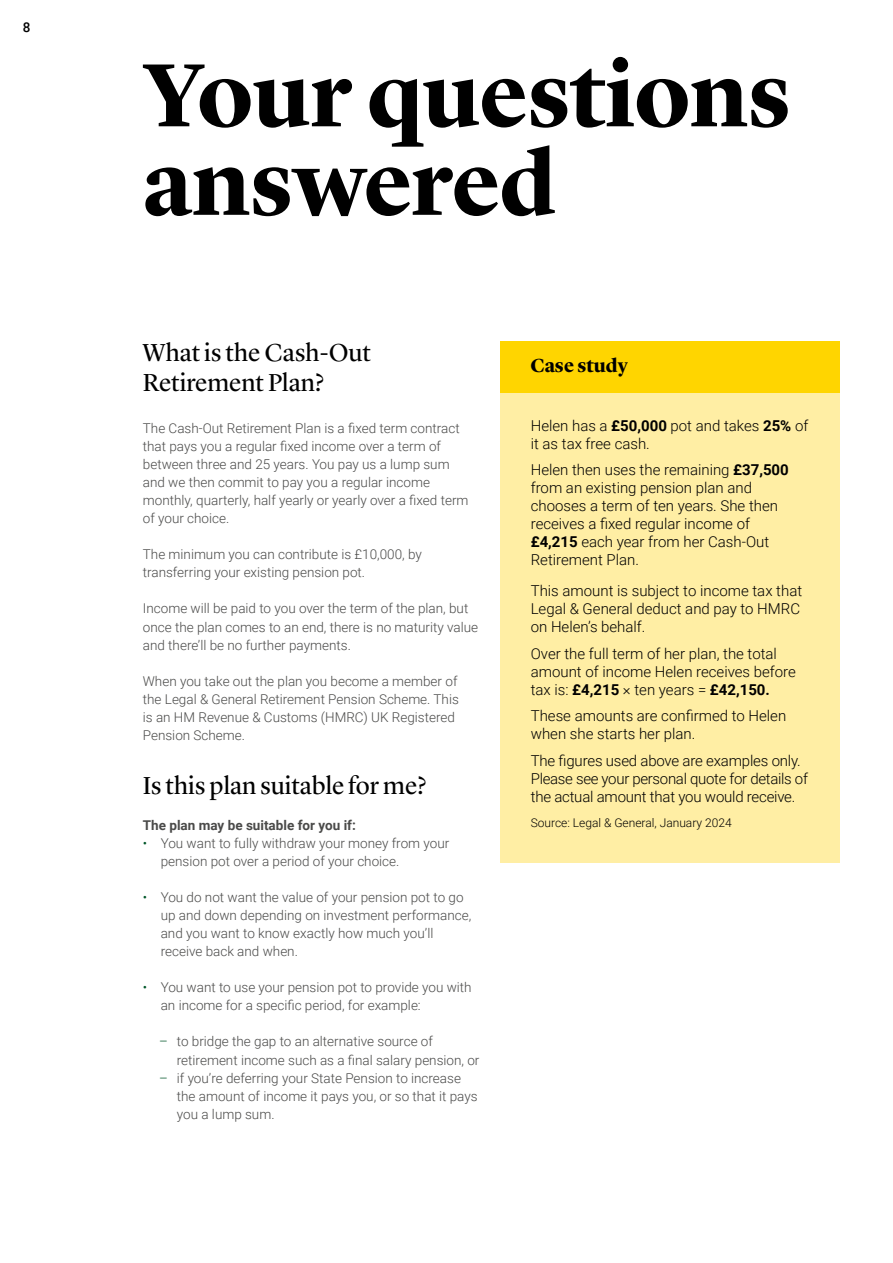
<style>
.page{position:relative;width:893px;height:1263px;background:#fff}
.page>*{position:absolute;margin:0;border:0;box-sizing:border-box;transform-origin:0 0}
.Headline_Primary_Large{font:700 93px/88.5px "Lyon Display";letter-spacing:-.005em;color:#000}
.H3_Subhead{font:25.5px/30.6px "Lyon Display";color:#000}
.Pullout_2nd_title{font:700 19.5px "Lyon Display";color:#000}
.Pullout_body_bk_10pt{font:300 15px/18px "Roboto";color:#000}
.Body_9_12{font:300 13.5px/18px "Roboto";color:#4a4a49}
.Body_Bold_9_12{font:700 13.5px "Roboto";color:#4a4a49}
.t1{font:500 13.5px "Roboto";color:#000}
.Body_sm_8_11__legal__Bk{font:300 12px "Roboto";color:#000}
.s1{color:#005629}
.s2{font-weight:700}
</style>
<div class="page">
<div style="left:500px;top:391px;width:340px;height:472px;background:#ffeea4"></div>
<div style="left:500px;top:342px;width:339px;height:51px;background:#ffd500"></div>
<p class="t1" style="left:23px;top:17px;width:9px">8</p>
<p class="Headline_Primary_Large" style="left:143px;top:43px;width:649px">Your questions answered</p>
<p class="H3_Subhead" style="left:143px;top:335px;width:230px">What is the Cash-Out<br>Retirement Plan?</p>
<p class="Body_9_12" style="left:143px;top:419px;width:327px">The Cash-Out Retirement Plan is a fixed term contract that pays you a regular fixed income over a term of between three and 25 years. You pay us a lump sum and we then commit to pay you a regular income monthly, quarterly, half yearly or yearly over a fixed term of your choice.</p>
<p class="Body_9_12" style="left:143px;top:545px;width:281px">The minimum you can contribute is £10,000, by transferring your existing pension pot.</p>
<p class="Body_9_12" style="left:143px;top:599px;width:337px">Income will be paid to you over the term of the plan, but once the plan comes to an end, there is no maturity value and there’ll be no further payments.</p>
<p class="Body_9_12" style="left:143px;top:671px;width:317px">When you take out the plan you become a member of the Legal &amp; General Retirement Pension Scheme. This is an HM Revenue &amp; Customs (HMRC) UK Registered Pension Scheme.</p>
<p class="H3_Subhead" style="left:143px;top:768px;width:285px">Is this plan suitable for me?</p>
<p class="Body_Bold_9_12" style="left:143px;top:816px;width:215px">The plan may be suitable for you if:</p>
<p class="Body_9_12" style="left:161px;top:834px;width:290px;text-indent:-18px"><span class="s1">•</span> You want to fully withdraw your money from your pension pot over a period of your choice.</p>
<p class="Body_9_12" style="left:161px;top:888px;width:312px;text-indent:-18px"><span class="s1">•</span> You do not want the value of your pension pot to go up and down depending on investment performance, and you want to know exactly how much you’ll receive back and when.</p>
<p class="Body_9_12" style="left:161px;top:978px;width:312px;text-indent:-18px"><span class="s1">•</span> You want to use your pension pot to provide you with an income for a specific period, for example:</p>
<p class="Body_9_12" style="left:177px;top:1032px;width:304px;text-indent:-18px"><span class="s1">–</span> to bridge the gap to an alternative source of retirement income such as a final salary pension, or</p>
<p class="Body_9_12" style="left:177px;top:1068px;width:302px;text-indent:-18px"><span class="s1">–</span> if you’re deferring your State Pension to increase the amount of income it pays you, or so that it pays you a lump sum.</p>
<p class="Pullout_2nd_title" style="left:531px;top:351px;width:99px">Case study</p>
<p class="Pullout_body_bk_10pt" style="left:531px;top:416px;width:279px">Helen has a <span class="s2">£50,000</span> pot and takes <span class="s2">25%</span> of it as tax free cash.</p>
<p class="Pullout_body_bk_10pt" style="left:531px;top:460px;width:260px">Helen then uses the remaining <span class="s2">£37,500 </span>from an existing pension plan and chooses a term of ten years. She then receives a fixed regular income of <span class="s2">£4,215</span> each year from her Cash-Out<br>Retirement Plan.</p>
<p class="Pullout_body_bk_10pt" style="left:531px;top:581px;width:273px">This amount is subject to income tax that<br>Legal &amp; General deduct and pay to HMRC on Helen’s behalf.</p>
<p class="Pullout_body_bk_10pt" style="left:531px;top:644px;width:267px">Over the full term of her plan, the total amount of income Helen receives before tax is: <span class="s2">£4,215</span> × ten years = <span class="s2">£42,150.</span></p>
<p class="Pullout_body_bk_10pt" style="left:531px;top:706px;width:257px">These amounts are confirmed to Helen when she starts her plan.</p>
<p class="Pullout_body_bk_10pt" style="left:531px;top:751px;width:279px">The figures used above are examples only.<br>Please see your personal quote for details of the actual amount that you would receive.</p>
<p class="Body_sm_8_11__legal__Bk" style="left:531px;top:814px;width:202px">Source: Legal &amp; General, January 2024</p>
</div>
